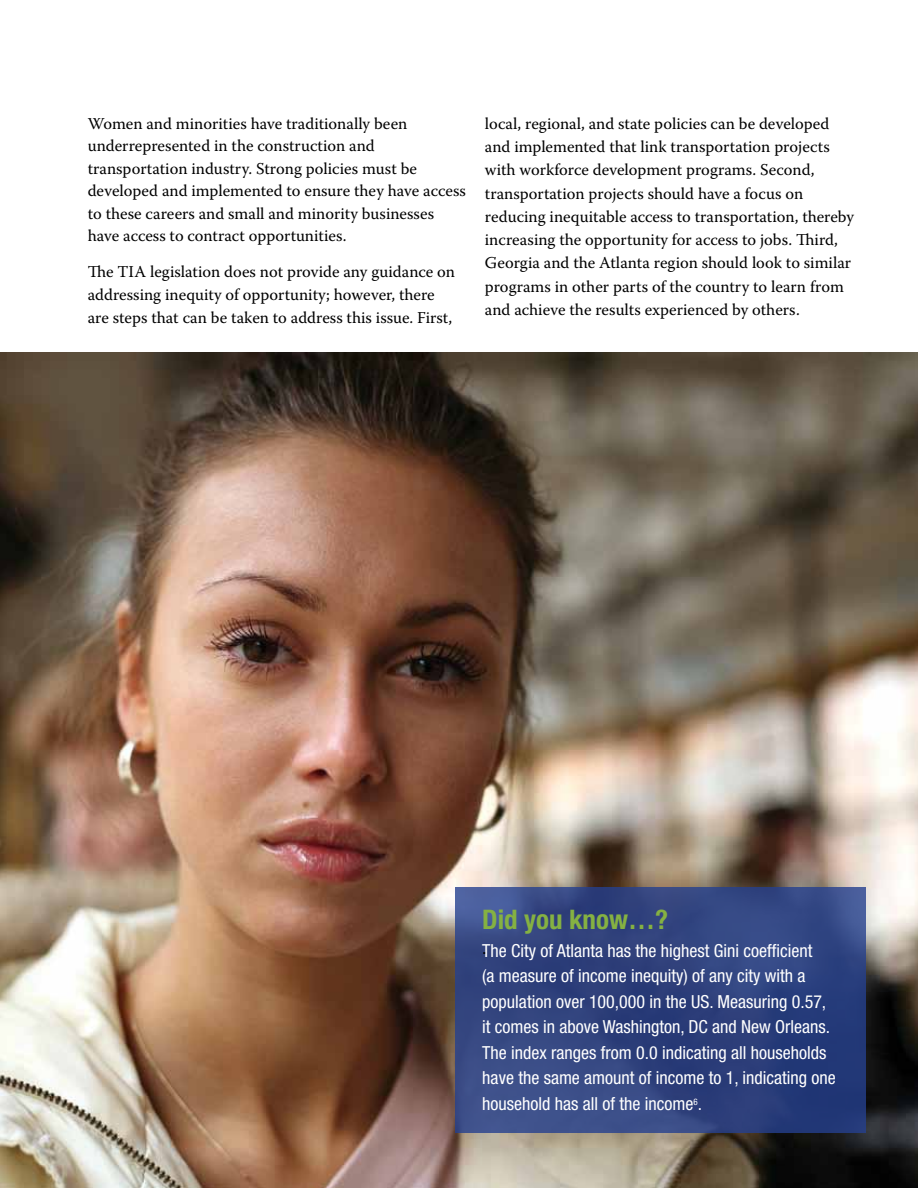
<style>
.page{position:relative;width:918px;height:1188px;background:#fff}
.page>*{position:absolute;margin:0;border:0;box-sizing:border-box;transform-origin:0 0}
.t1{font:700 condensed 27px "Helvetica Neue";color:#85b142}
.t2{font:condensed 18px/25.5px "Helvetica Neue";color:#fff}
.t3{font:condensed 18px "Helvetica Neue";color:#000}
.t4{font:16.5px/23.2px "Warnock Pro";color:#000}
</style>
<div class="page">
<img style="left:0;top:353px;width:918px;height:835px">
<svg style="left:455px;top:887px;width:411px;height:246px;background:#31437f"></svg>
<p class="t4" style="left:88px;top:112px;width:380px;line-height:22.5px">Women and minorities have traditionally been underrepresented in the construction and transportation industry. Strong policies must be developed and implemented to ensure they have access to these careers and small and minority businesses have access to contract opportunities.</p>
<p class="t4" style="left:88px;top:259px;width:369px">The TIA legislation does not provide any guidance on addressing inequity of opportunity; however, there are steps that can be taken to address this issue. First,</p>
<p class="t4" style="left:485px;top:111px;width:371px">local, regional, and state policies can be developed and implemented that link transportation projects with workforce development programs. Second, transportation projects should have a focus on reducing inequitable access to transportation, thereby increasing the opportunity for access to jobs. Third, Georgia and the Atlanta region should look to similar programs in other parts of the country to learn from and achieve the results experienced by others.</p>
<h1 class="t1" style="left:482px;top:903px;width:187px">Did you know…?</h1>
<p class="t3" style="left:482px;top:938px;width:6px">.</p>
<p class="t2" style="left:482px;top:937px;width:355px">The City of Atlanta has the highest Gini coefficient<br>(a measure of income inequity) of any city with a population over 100,000 in the US. Measuring 0.57, it comes in above Washington, DC and New Orleans.<br>The index ranges from 0.0 indicating all households have the same amount of income to 1, indicating one household has all of the income<sup>6</sup>.</p>
</div>
